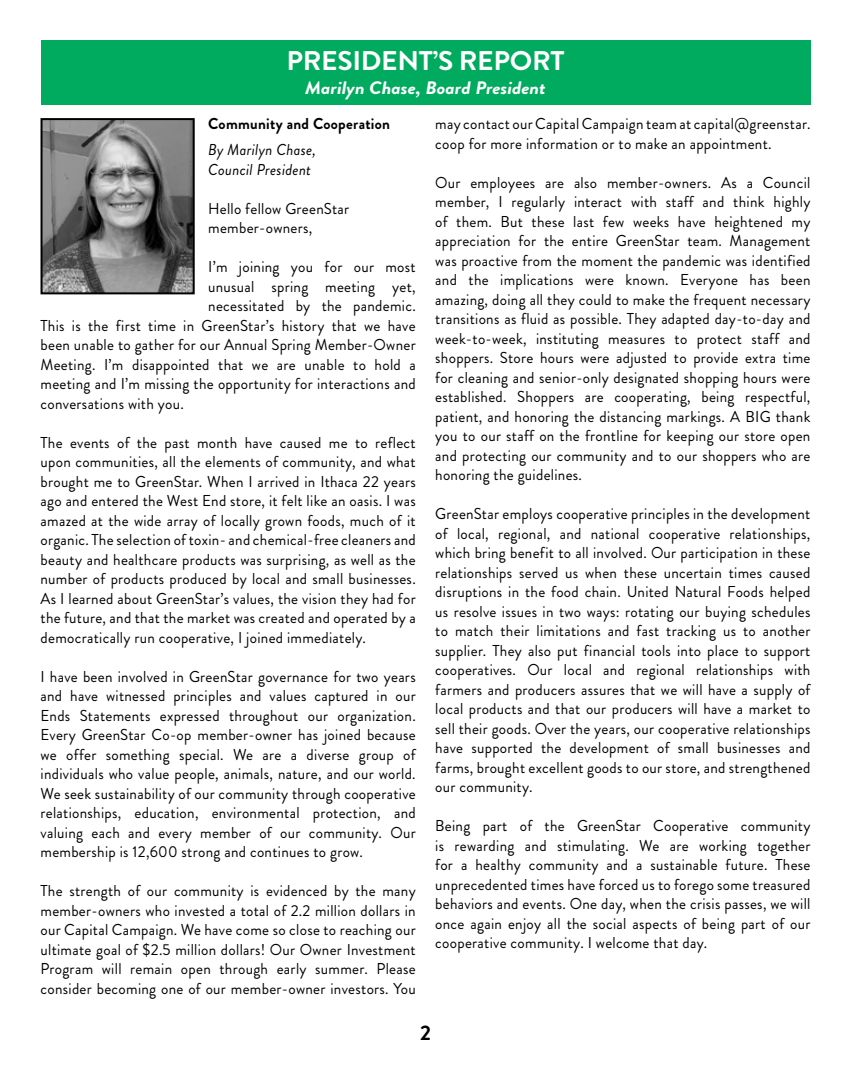
<style>
.page{position:relative;width:851px;height:1080px;background:#fff}
.page>*{position:absolute;margin:0;border:0;box-sizing:border-box;transform-origin:0 0}
.t1{font:700 27px "Brandon Grotesque";letter-spacing:-.01em;color:#fff;scale:1.04 1}
.t2{font:700 21px "Brandon Grotesque";color:#000}
.t3{font:italic 700 18px "Brandon Grotesque";color:#fff;scale:1.11 1}
.t4{font:15.75px/19.5px "Brandon Grotesque";letter-spacing:.02em;color:#000;text-align:justify;scale:.96 1}
.t5{font:italic 15.75px/19.5px "Brandon Grotesque";letter-spacing:.02em;color:#000;scale:.96 1}
.t6{font:700 15.75px "Brandon Grotesque";letter-spacing:.02em;color:#000;scale:.96 1}
</style>
<div class="page">
<div style="left:40px;top:40px;width:770px;height:65px;background:#00ab5f"></div>
<img style="left:44px;top:121px;width:148px;height:170px">
<div style="left:41px;top:118px;width:154px;height:176px;border:2px solid #000"></div>
<h1 class="t1" style="left:286px;top:42px;width:269px">PRESIDENT’S REPORT</h1>
<p class="t3" style="left:305px;top:75px;width:218px">Marilyn Chase, Board President</p>
<p class="t6" style="left:208px;top:113px;width:191px">Community and Cooperation</p>
<p class="t5" style="left:208px;top:140px;width:114px">By Marilyn Chase,<br>Council President</p>
<p class="t4" style="left:208px;top:199px;width:148px">Hello fellow GreenStar member-owners,</p>
<p class="t4" style="left:208px;top:257px;width:218px">I’m joining you for our most</p>
<p class="t4" style="left:208px;top:277px;width:218px">unusual spring meeting yet,</p>
<p class="t4" style="left:208px;top:296px;width:218px">necessitated by the pandemic.</p>
<p class="t4" style="left:41px;top:316px;width:392px">This is the first time in GreenStar’s history that we have</p>
<p class="t4" style="left:41px;top:335px;width:392px">been unable to gather for our Annual Spring Member-Owner</p>
<p class="t4" style="left:41px;top:355px;width:392px">Meeting. I’m disappointed that we are unable to hold a</p>
<p class="t4" style="left:41px;top:374px;width:392px">meeting and I’m missing the opportunity for interactions and</p>
<p class="t4" style="left:41px;top:394px;width:151px">conversations with you.</p>
<p class="t4" style="left:41px;top:433px;width:392px">The events of the past month have caused me to reflect upon communities, all the elements of community, and what brought me to GreenStar. When I arrived in Ithaca 22 years ago and entered the West End store, it felt like an oasis. I was amazed at the wide array of locally grown foods, much of it organic. The selection of toxin- and chemical-free cleaners and beauty and healthcare products was surprising, as well as the number of products produced by local and small businesses.<br>As I learned about GreenStar’s values, the vision they had for the future, and that the market was created and operated by a democratically run cooperative, I joined immediately.</p>
<p class="t4" style="left:41px;top:667px;width:392px">I have been involved in GreenStar governance for two years and have witnessed principles and values captured in our Ends Statements expressed throughout our organization.<br>Every GreenStar Co-op member-owner has joined because we offer something special. We are a diverse group of individuals who value people, animals, nature, and our world.<br>We seek sustainability of our community through cooperative relationships, education, environmental protection, and valuing each and every member of our community. Our membership is 12,600 strong and continues to grow.</p>
<p class="t4" style="left:41px;top:881px;width:392px">The strength of our community is evidenced by the many member-owners who invested a total of 2.2 million dollars in our Capital Campaign. We have come so close to reaching our ultimate goal of $2.5 million dollars! Our Owner Investment Program will remain open through early summer. Please consider becoming one of our member-owner investors. You</p>
<p class="t4" style="left:435px;top:114px;width:392px">may contact our Capital Campaign team at capital@greenstar. coop for more information or to make an appointment.</p>
<p class="t4" style="left:435px;top:173px;width:392px">Our employees are also member-owners. As a Council member, I regularly interact with staff and think highly of them. But these last few weeks have heightened my appreciation for the entire GreenStar team. Management was proactive from the moment the pandemic was identified and the implications were known. Everyone has been amazing, doing all they could to make the frequent necessary transitions as fluid as possible. They adapted day-to-day and week-to-week, instituting measures to protect staff and shoppers. Store hours were adjusted to provide extra time for cleaning and senior-only designated shopping hours were established. Shoppers are cooperating, being respectful, patient, and honoring the distancing markings. A BIG thank you to our staff on the frontline for keeping our store open and protecting our community and to our shoppers who are honoring the guidelines.</p>
<p class="t4" style="left:435px;top:504px;width:392px">GreenStar employs cooperative principles in the development of local, regional, and national cooperative relationships, which bring benefit to all involved. Our participation in these relationships served us when these uncertain times caused disruptions in the food chain. United Natural Foods helped us resolve issues in two ways: rotating our buying schedules to match their limitations and fast tracking us to another supplier. They also put financial tools into place to support cooperatives. Our local and regional relationships with farmers and producers assures that we will have a supply of local products and that our producers will have a market to sell their goods. Over the years, our cooperative relationships have supported the development of small businesses and farms, brought excellent goods to our store, and strengthened our community.</p>
<p class="t4" style="left:435px;top:816px;width:392px">Being part of the GreenStar Cooperative community is rewarding and stimulating. We are working together for a healthy community and a sustainable future. These unprecedented times have forced us to forego some treasured behaviors and events. One day, when the crisis passes, we will once again enjoy all the social aspects of being part of our cooperative community. I welcome that day.</p>
<h2 class="t2" style="left:420px;top:1018px;width:12px">2</h2>
</div>
